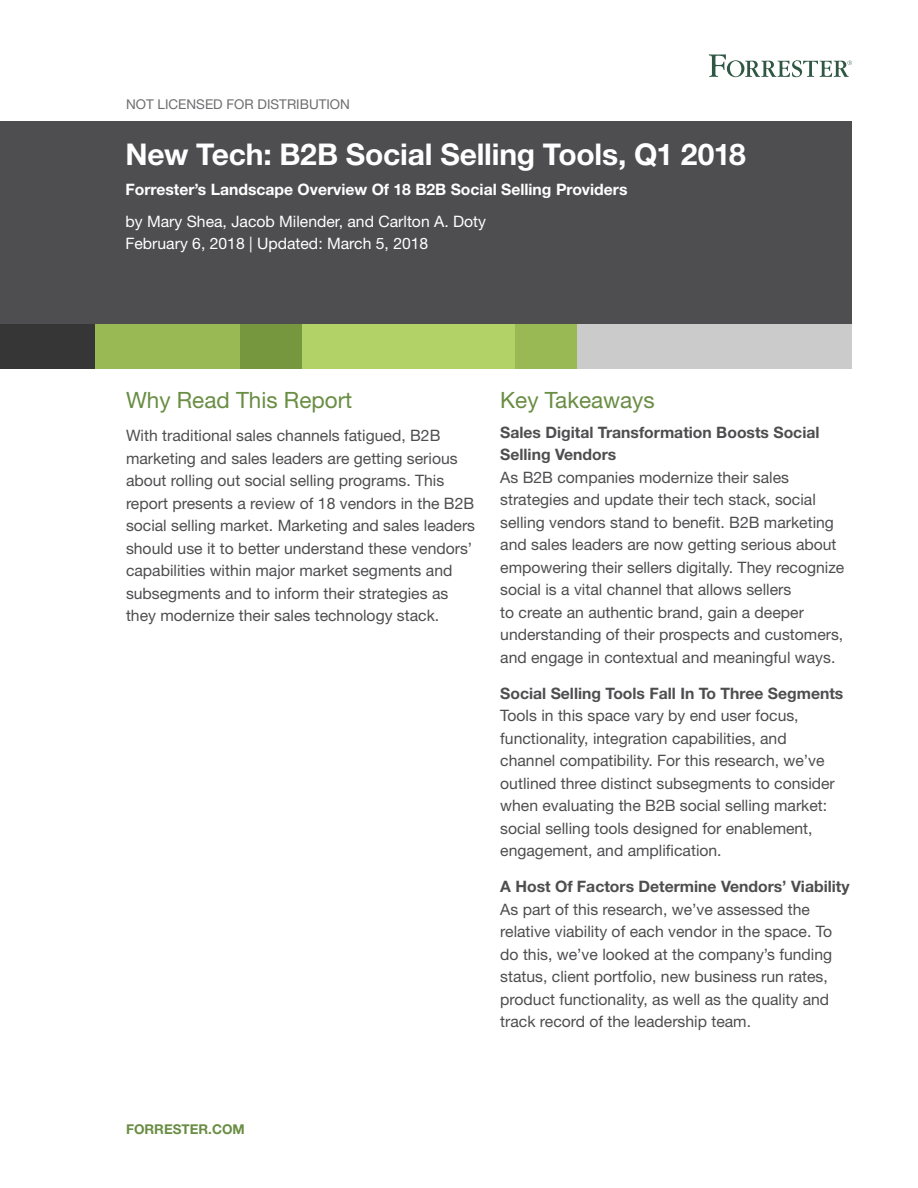
<style>
.page{position:relative;width:918px;height:1188px;background:#fff}
.page>*{position:absolute;margin:0;border:0;box-sizing:border-box;transform-origin:0 0}
.t1{font:700 30px "Helvetica Neue LT Std";letter-spacing:-.01em;color:#fff}
.t2{font:22.5px "Helvetica Neue LT Std";color:#698d43}
.t3{font:15.75px/22.5px "Helvetica Neue LT Std";color:#4e4e50}
.t4{font:700 15.75px/22.5px "Helvetica Neue LT Std";color:#4e4e50}
.t5{font:15.75px/22.5px "Helvetica Neue LT Std";color:#fff}
.t6{font:700 15.75px "Helvetica Neue LT Std";color:#fff}
.t7{font:13.5px "Helvetica Neue LT Std";color:#6d6e70}
.t8{font:700 13.5px "Helvetica Neue LT Std";color:#698d43}
</style>
<div class="page">
<div style="left:0;top:122px;width:852px;height:202px;background:#4e4e50"></div>
<div style="left:0;top:324px;width:302px;height:45px;background:#98b954"></div>
<div style="left:240px;top:324px;width:337px;height:45px;background:#b2d167"></div>
<div style="left:240px;top:324px;width:62px;height:45px;background:#77973e"></div>
<div style="left:0;top:324px;width:94px;height:45px;background:#363636"></div>
<div style="left:515px;top:324px;width:337px;height:45px;background:#cbcbcb"></div>
<div style="left:515px;top:324px;width:62px;height:45px;background:#98b954"></div>
<svg style="left:709px;top:54px;width:143px;height:23px"></svg>
<p class="t7" style="left:126px;top:96px;width:226px">NOT LICENSED FOR DISTRIBUTION</p>
<h1 class="t1" style="left:125px;top:136px;width:622px">New Tech: B2B Social Selling Tools, Q1 2018</h1>
<p class="t6" style="left:125px;top:180px;width:503px">Forrester’s Landscape Overview Of 18 B2B Social Selling Providers</p>
<p class="t5" style="left:125px;top:210px;width:362px">by Mary Shea, Jacob Milender, and Carlton A. Doty<br>February 6, 2018 | Updated: March 5, 2018</p>
<h2 class="t2" style="left:126px;top:386px;width:228px">Why Read This Report</h2>
<p class="t3" style="left:126px;top:424px;width:351px">With traditional sales channels fatigued, B2B marketing and sales leaders are getting serious about rolling out social selling programs. This report presents a review of 18 vendors in the B2B social selling market. Marketing and sales leaders should use it to better understand these vendors’ capabilities within major market segments and subsegments and to inform their strategies as they modernize their sales technology stack.</p>
<h2 class="t2" style="left:500px;top:386px;width:156px">Key Takeaways</h2>
<p class="t4" style="left:500px;top:420px;width:321px">Sales Digital Transformation Boosts Social<br>Selling Vendors</p>
<p class="t3" style="left:500px;top:466px;width:346px">As B2B companies modernize their sales strategies and update their tech stack, social selling vendors stand to benefit. B2B marketing and sales leaders are now getting serious about empowering their sellers digitally. They recognize social is a vital channel that allows sellers<br>to create an authentic brand, gain a deeper understanding of their prospects and customers, and engage in contextual and meaningful ways.</p>
<p class="t4" style="left:500px;top:681px;width:345px">Social Selling Tools Fall In To Three Segments</p>
<p class="t3" style="left:500px;top:704px;width:336px">Tools in this space vary by end user focus, functionality, integration capabilities, and channel compatibility. For this research, we’ve outlined three distinct subsegments to consider when evaluating the B2B social selling market: social selling tools designed for enablement, engagement, and amplification.</p>
<p class="t4" style="left:500px;top:875px;width:351px">A Host Of Factors Determine Vendors’ Viability</p>
<p class="t3" style="left:500px;top:898px;width:334px">As part of this research, we’ve assessed the relative viability of each vendor in the space. To do this, we’ve looked at the company’s funding status, client portfolio, new business run rates, product functionality, as well as the quality and track record of the leadership team.</p>
<p class="t8" style="left:126px;top:1121px;width:120px">forrester.com</p>
</div>
